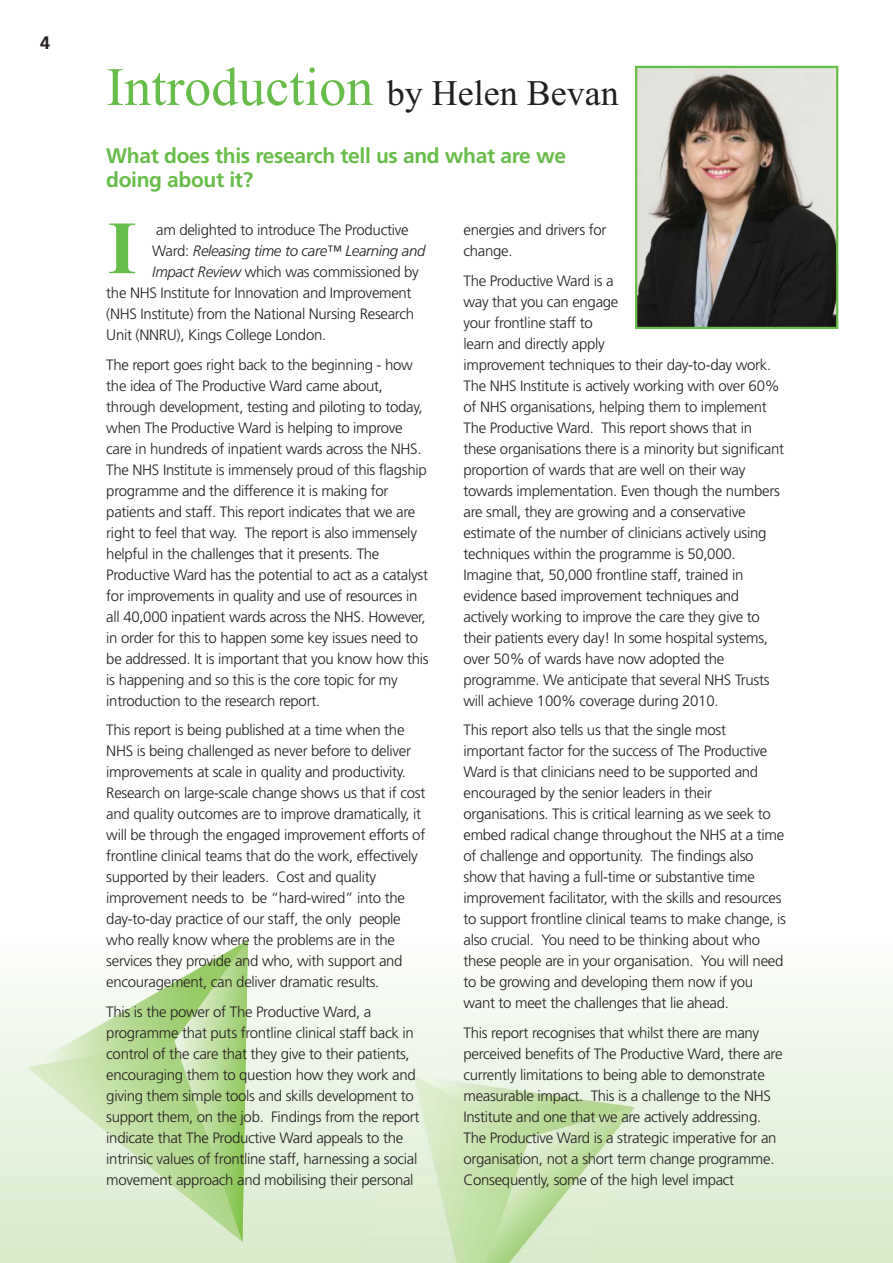
<style>
.page{position:relative;width:893px;height:1263px;background:#fff}
.page>*{position:absolute;margin:0;border:0;box-sizing:border-box;transform-origin:0 0}
.t1{font:700 75px "Times New Roman";color:#67bd49}
.t2{font:54px "Times New Roman";color:#67bd49}
.t3{font:700 21px/24px "Frutiger";letter-spacing:-.015em;color:#67bd49}
.t4{font:700 18px "Frutiger";color:#231f20}
.t5{font:300 15px/21px "Frutiger";letter-spacing:-.02em;color:#231f20}
.t6{font:italic 300 15px "Frutiger";letter-spacing:-.02em;color:#231f20}
.s1{font-size:36px;color:#231f20}
.s2{font-style:normal}
.s3{font-style:italic}
</style>
<div class="page">
<div style="left:0;top:939px;width:893px;height:324px;background:linear-gradient(to bottom,#fcfdfb,#d7eacb)"></div>
<svg style="left:27px;top:940px;width:221px;height:302px"></svg>
<img style="left:359px;top:1046px;width:276px;height:217px">
<img style="left:638px;top:69px;width:197px;height:257px">
<div style="left:635px;top:66px;width:203px;height:263px;border:2px solid #67bd49"></div>
<p class="t4" style="left:40px;top:36px;width:12px">4</p>
<h2 class="t2" style="left:106px;top:68px;width:514px">Introduction <span class="s1">by Helen Bevan</span></h2>
<h3 class="t3" style="left:106px;top:146px;width:461px">What does this research tell us and what are we doing about it?</h3>
<h1 class="t1" style="left:108px;top:203px;width:31px">I</h1>
<p class="t5" style="left:463px;top:221px;width:144px">energies and drivers for change.</p>
<p class="t5" style="left:463px;top:271px;width:322px">The Productive Ward is a<br>way that you can engage<br>your frontline staff to<br>learn and directly apply<br>improvement techniques to their day-to-day work.<br>The NHS Institute is actively working with over 60% of NHS organisations, helping them to implement The Productive Ward. This report shows that in these organisations there is a minority but significant proportion of wards that are well on their way towards implementation. Even though the numbers are small, they are growing and a conservative estimate of the number of clinicians actively using techniques within the programme is 50,000.<br>Imagine that, 50,000 frontline staff, trained in evidence based improvement techniques and actively working to improve the care they give to their patients every day! In some hospital systems, over 50% of wards have now adopted the programme. We anticipate that several NHS Trusts will achieve 100% coverage during 2010.</p>
<p class="t5" style="left:463px;top:721px;width:324px">This report also tells us that the single most important factor for the success of The Productive Ward is that clinicians need to be supported and encouraged by the senior leaders in their organisations. This is critical learning as we seek to embed radical change throughout the NHS at a time of challenge and opportunity. The findings also show that having a full-time or substantive time improvement facilitator, with the skills and resources to support frontline clinical teams to make change, is also crucial. You need to be thinking about who these people are in your organisation. You will need to be growing and developing them now if you want to meet the challenges that lie ahead.</p>
<p class="t5" style="left:463px;top:1023px;width:321px">This report recognises that whilst there are many perceived benefits of The Productive Ward, there are currently limitations to being able to demonstrate measurable impact. This is a challenge to the NHS Institute and one that we are actively addressing.<br>The Productive Ward is a strategic imperative for an organisation, not a short term change programme.<br>Consequently, some of the high level impact</p>
<p class="t5" style="left:156px;top:221px;width:254px">am delighted to introduce The Productive</p>
<p class="t6" style="left:152px;top:245px;width:275px"><span class="s2">Ward:</span> Releasing time to care<span class="s2">™</span> Learning and</p>
<p class="t5" style="left:152px;top:263px;width:268px"><span class="s3">Impact Review</span> which was commissioned by</p>
<p class="t5" style="left:106px;top:284px;width:307px">the NHS Institute for Innovation and Improvement</p>
<p class="t5" style="left:106px;top:305px;width:309px">(NHS Institute) from the National Nursing Research</p>
<p class="t5" style="left:106px;top:326px;width:221px">Unit (NNRU), Kings College London.</p>
<p class="t5" style="left:106px;top:355px;width:324px">The report goes right back to the beginning - how the idea of The Productive Ward came about, through development, testing and piloting to today, when The Productive Ward is helping to improve care in hundreds of inpatient wards across the NHS.<br>The NHS Institute is immensely proud of this flagship programme and the difference it is making for patients and staff. This report indicates that we are right to feel that way. The report is also immensely helpful in the challenges that it presents. The Productive Ward has the potential to act as a catalyst for improvements in quality and use of resources in all 40,000 inpatient wards across the NHS. However, in order for this to happen some key issues need to be addressed. It is important that you know how this is happening and so this is the core topic for my introduction to the research report.</p>
<p class="t5" style="left:106px;top:721px;width:321px">This report is being published at a time when the NHS is being challenged as never before to deliver improvements at scale in quality and productivity.<br>Research on large-scale change shows us that if cost and quality outcomes are to improve dramatically, it will be through the engaged improvement efforts of frontline clinical teams that do the work, effectively supported by their leaders. Cost and quality improvement needs to be “hard-wired” into the day-to-day practice of our staff, the only people who really know where the problems are in the services they provide and who, with support and encouragement, can deliver dramatic results.</p>
<p class="t5" style="left:106px;top:1002px;width:315px">This is the power of The Productive Ward, a programme that puts frontline clinical staff back in control of the care that they give to their patients, encouraging them to question how they work and giving them simple tools and skills development to support them, on the job. Findings from the report indicate that The Productive Ward appeals to the intrinsic values of frontline staff, harnessing a social movement approach and mobilising their personal</p>
</div>
